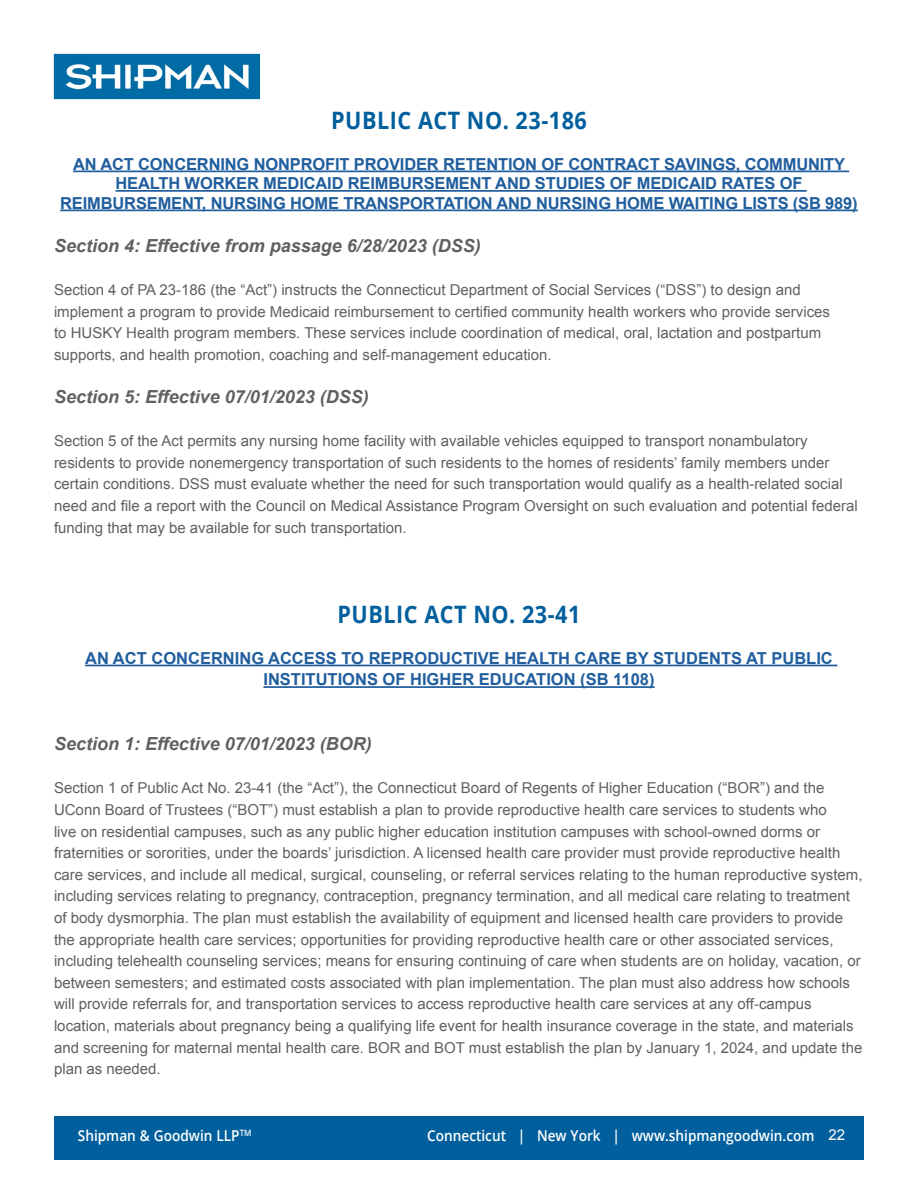
<style>
.page{position:relative;width:918px;height:1188px;background:#fff}
.page>*{position:absolute;margin:0;border:0;box-sizing:border-box;transform-origin:0 0}
.t1{font:700 24px "Open Sans";letter-spacing:.025em;color:#005f9c;scale:.9 1}
.t2{font:italic 700 18px "Arial";color:#5f6062}
.t3{font:700 16.5px/19.5px "Arial";letter-spacing:-.01em;color:#215e9e;text-align:center}
.t4{font:15px/21.6px "Arial";color:#5f6062}
.t5{font:600 15px "Open Sans";color:#fff;scale:.91 1}
.s1{font-family:"Arial";font-weight:400}
</style>
<div class="page">
<hr style="left:73px;top:171px;width:776px;height:1px;background:#215e9e">
<hr style="left:116px;top:190px;width:691px;height:2px;background:#215e9e">
<hr style="left:60px;top:210px;width:798px;height:1px;background:#215e9e">
<hr style="left:85px;top:665px;width:752px;height:1px;background:#215e9e">
<hr style="left:263px;top:686px;width:392px;height:2px;background:#215e9e">
<img style="left:56px;top:56px;width:202px;height:41px">
<div style="left:54px;top:54px;width:206px;height:45px;border:1px solid #006ba4"></div>
<div style="left:54px;top:1116px;width:810px;height:44px;background:#005f9c"></div>
<h1 class="t1" style="left:331px;top:103px;width:286px">PUBLIC ACT NO. 23-186</h1>
<p class="t3" style="left:60px;top:155px;width:799px">AN ACT CONCERNING NONPROFIT PROVIDER RETENTION OF CONTRACT SAVINGS, COMMUNITY<br>HEALTH WORKER MEDICAID REIMBURSEMENT AND STUDIES OF MEDICAID RATES OF<br>REIMBURSEMENT, NURSING HOME TRANSPORTATION AND NURSING HOME WAITING LISTS (SB 989)</p>
<p class="t2" style="left:54px;top:234px;width:428px">Section 4: Effective from passage 6/28/2023 (DSS)</p>
<p class="t4" style="left:54px;top:279px;width:778px">Section 4 of PA 23-186 (the “Act”) instructs the Connecticut Department of Social Services (“DSS”) to design and implement a program to provide Medicaid reimbursement to certified community health workers who provide services to HUSKY Health program members. These services include coordination of medical, oral, lactation and postpartum supports, and health promotion, coaching and self-management education.</p>
<p class="t2" style="left:54px;top:385px;width:316px">Section 5: Effective 07/01/2023 (DSS)</p>
<p class="t4" style="left:54px;top:430px;width:805px">Section 5 of the Act permits any nursing home facility with available vehicles equipped to transport nonambulatory residents to provide nonemergency transportation of such residents to the homes of residents’ family members under certain conditions. DSS must evaluate whether the need for such transportation would qualify as a health-related social need and file a report with the Council on Medical Assistance Program Oversight on such evaluation and potential federal funding that may be available for such transportation.</p>
<h1 class="t1" style="left:338px;top:597px;width:272px">PUBLIC ACT NO. 23-41</h1>
<p class="t3" style="left:85px;top:648px;width:749px;line-height:21.6px">AN ACT CONCERNING ACCESS TO REPRODUCTIVE HEALTH CARE BY STUDENTS AT PUBLIC<br>INSTITUTIONS OF HIGHER EDUCATION (SB 1108)</p>
<p class="t2" style="left:54px;top:732px;width:319px">Section 1: Effective 07/01/2023 (BOR)</p>
<p class="t4" style="left:54px;top:777px;width:810px">Section 1 of Public Act No. 23-41 (the “Act”), the Connecticut Board of Regents of Higher Education (“BOR”) and the UConn Board of Trustees (“BOT”) must establish a plan to provide reproductive health care services to students who<br>live on residential campuses, such as any public higher education institution campuses with school-owned dorms or fraternities or sororities, under the boards’ jurisdiction. A licensed health care provider must provide reproductive health care services, and include all medical, surgical, counseling, or referral services relating to the human reproductive system, including services relating to pregnancy, contraception, pregnancy termination, and all medical care relating to treatment of body dysmorphia. The plan must establish the availability of equipment and licensed health care providers to provide the appropriate health care services; opportunities for providing reproductive health care or other associated services, including telehealth counseling services; means for ensuring continuing of care when students are on holiday, vacation, or between semesters; and estimated costs associated with plan implementation. The plan must also address how schools will provide referrals for, and transportation services to access reproductive health care services at any off-campus location, materials about pregnancy being a qualifying life event for health insurance coverage in the state, and materials and screening for maternal mental health care. BOR and BOT must establish the plan by January 1, 2024, and update the plan as needed.</p>
<p class="t5" style="left:78px;top:1125px;width:192px">Shipman &amp; Goodwin LLP<sup>TM</sup></p>
<p class="t5" style="left:427px;top:1125px;width:461px">Connecticut | New York | www.shipmangoodwin.com <span class="s1">22</span></p>
</div>
